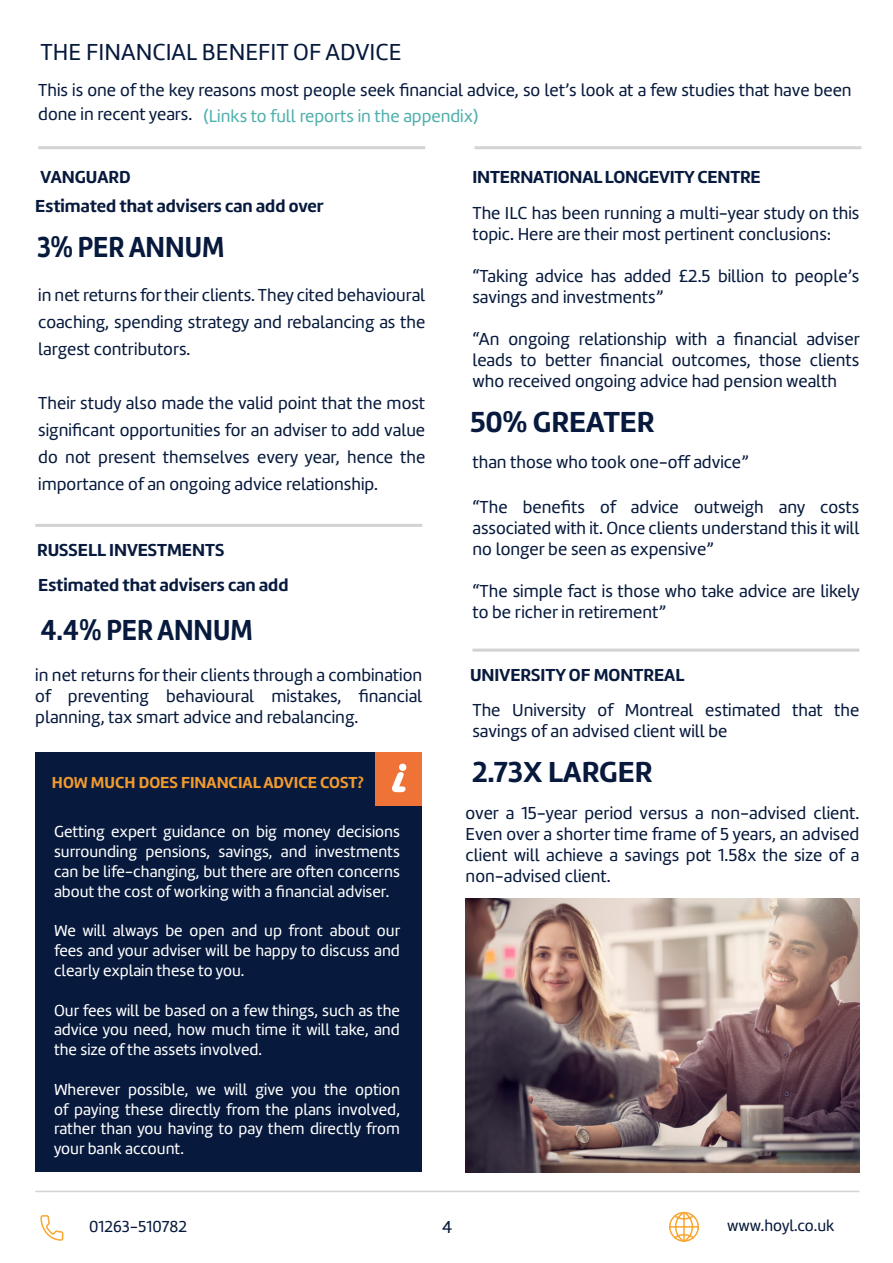
<style>
.page{position:relative;width:893px;height:1263px;background:#fff}
.page>*{position:absolute;margin:0;border:0;box-sizing:border-box;transform-origin:0 0}
.t1{font:54px "Harlow Solid";color:#fff}
.Title_03{font:700 30px "Marine";color:#071a3d;scale:.9 1}
.Title_03-2{font:700 30px "Marine";color:#071a3d}
.Title_03-3{font:24px "Marine";color:#071a3d}
.Intro_Text_Left{font:18px/21px "Marine";color:#071a3d;text-align:justify}
.Title_03-4{font:700 18px "Marine";color:#071a3d}
.Title_03-5{font:18px "Marine";color:#4fb0ac}
.t2{font:16.5px/19.8px "Marine";color:#fff;text-align:justify}
.t3{font:700 16.5px "Marine";color:#f29a2e}
.t4{font:16.5px "Marine";color:#071a3d}
</style>
<div class="page">
<div style="left:35px;top:752px;width:387px;height:420px;background:#071a3d"></div>
<hr style="left:38px;top:146px;width:387px;height:3px;background:#d3d3d3">
<hr style="left:474px;top:146px;width:387px;height:3px;background:#d3d3d3">
<hr style="left:35px;top:524px;width:387px;height:3px;background:#d3d3d3">
<hr style="left:472px;top:649px;width:387px;height:3px;background:#d3d3d3">
<hr style="left:35px;top:1191px;width:824px;height:1px;background:#d3d3d3">
<svg style="left:40px;top:1215px;width:24px;height:26px"></svg>
<svg style="left:669px;top:1211px;width:30px;height:31px"></svg>
<div style="left:375px;top:752px;width:47px;height:54px;background:#ef7236"></div>
<img style="left:466px;top:898px;width:393px;height:274px">
<p class="Title_03-3" style="left:41px;top:36px;width:363px">THE FINANCIAL BENEFIT OF ADVICE</p>
<p class="Intro_Text_Left" style="left:38px;top:78px;width:815px;line-height:24px">This is one of the key reasons most people seek financial advice, so let’s look at a few studies that have been done in recent years.</p>
<p class="Title_03-5" style="left:204px;top:105px;width:276px">(Links to full reports in the appendix)</p>
<p class="Title_03-4" style="left:41px;top:165px;width:92px">VANGUARD</p>
<p class="Title_03-4" style="left:35px;top:195px;width:290px">Estimated that advisers can add over</p>
<p class="Title_03" style="left:37px;top:227px;width:210px">3% PER ANNUM</p>
<p class="Intro_Text_Left" style="left:38px;top:281px;width:388px;line-height:27px">in net returns for their clients. They cited behavioural coaching, spending strategy and rebalancing as the largest contributors.</p>
<p class="Intro_Text_Left" style="left:38px;top:389px;width:388px;line-height:27px">Their study also made the valid point that the most significant opportunities for an adviser to add value do not present themselves every year, hence the importance of an ongoing advice relationship.</p>
<p class="Title_03-4" style="left:37px;top:538px;width:189px">RUSSELL INVESTMENTS</p>
<p class="Title_03-4" style="left:38px;top:573px;width:252px">Estimated that advisers can add</p>
<p class="Title_03" style="left:41px;top:610px;width:237px">4.4% PER ANNUM</p>
<p class="Intro_Text_Left" style="left:35px;top:665px;width:388px">in net returns for their clients through a combination of preventing behavioural mistakes, financial planning, tax smart advice and rebalancing.</p>
<p class="t1" style="left:389px;top:745px;width:16px">i</p>
<p class="t2" style="left:54px;top:822px;width:347px">Getting expert guidance on big money decisions surrounding pensions, savings, and investments can be life-changing, but there are often concerns about the cost of working with a financial adviser.</p>
<p class="t2" style="left:54px;top:921px;width:348px">We will always be open and up front about our fees and your adviser will be happy to discuss and clearly explain these to you.</p>
<p class="t2" style="left:54px;top:1000px;width:347px">Our fees will be based on a few things, such as the advice you need, how much time it will take, and the size of the assets involved.</p>
<p class="t2" style="left:54px;top:1079px;width:347px">Wherever possible, we will give you the option of paying these directly from the plans involved, rather than you having to pay them directly from your bank account.</p>
<p class="t3" style="left:52px;top:772px;width:313px">HOW MUCH DOES FINANCIAL ADVICE COST?</p>
<p class="Title_03-4" style="left:472px;top:165px;width:290px">INTERNATIONAL LONGEVITY CENTRE</p>
<p class="Intro_Text_Left" style="left:472px;top:202px;width:388px">The ILC has been running a multi-year study on this topic. Here are their most pertinent conclusions:</p>
<p class="Intro_Text_Left" style="left:472px;top:265px;width:388px">“Taking advice has added £2.5 billion to people’s savings and investments”</p>
<p class="Intro_Text_Left" style="left:472px;top:328px;width:389px">“An ongoing relationship with a financial adviser leads to better financial outcomes, those clients who received ongoing advice had pension wealth</p>
<p class="Title_03-2" style="left:470px;top:402px;width:186px">50% GREATER</p>
<p class="Intro_Text_Left" style="left:472px;top:451px;width:278px">than those who took one-off advice”</p>
<p class="Intro_Text_Left" style="left:472px;top:497px;width:388px">“The benefits of advice outweigh any costs associated with it. Once clients understand this it will no longer be seen as expensive”</p>
<p class="Intro_Text_Left" style="left:472px;top:581px;width:389px">“The simple fact is those who take advice are likely to be richer in retirement”</p>
<p class="Title_03-4" style="left:470px;top:663px;width:216px">UNIVERSITY OF MONTREAL</p>
<p class="Intro_Text_Left" style="left:472px;top:700px;width:388px">The University of Montreal estimated that the savings of an advised client will be</p>
<p class="Title_03-2" style="left:472px;top:753px;width:182px">2.73X LARGER</p>
<p class="Intro_Text_Left" style="left:466px;top:803px;width:395px">over a 15-year period versus a non-advised client.<br>Even over a shorter time frame of 5 years, an advised client will achieve a savings pot 1.58x the size of a non-advised client.</p>
<p class="t4" style="left:89px;top:1216px;width:99px">01263-510782</p>
<p class="t4" style="left:727px;top:1215px;width:109px">www.hoyl.co.uk</p>
<p class="Intro_Text_Left" style="left:442px;top:1217px;width:12px">4</p>
</div>
